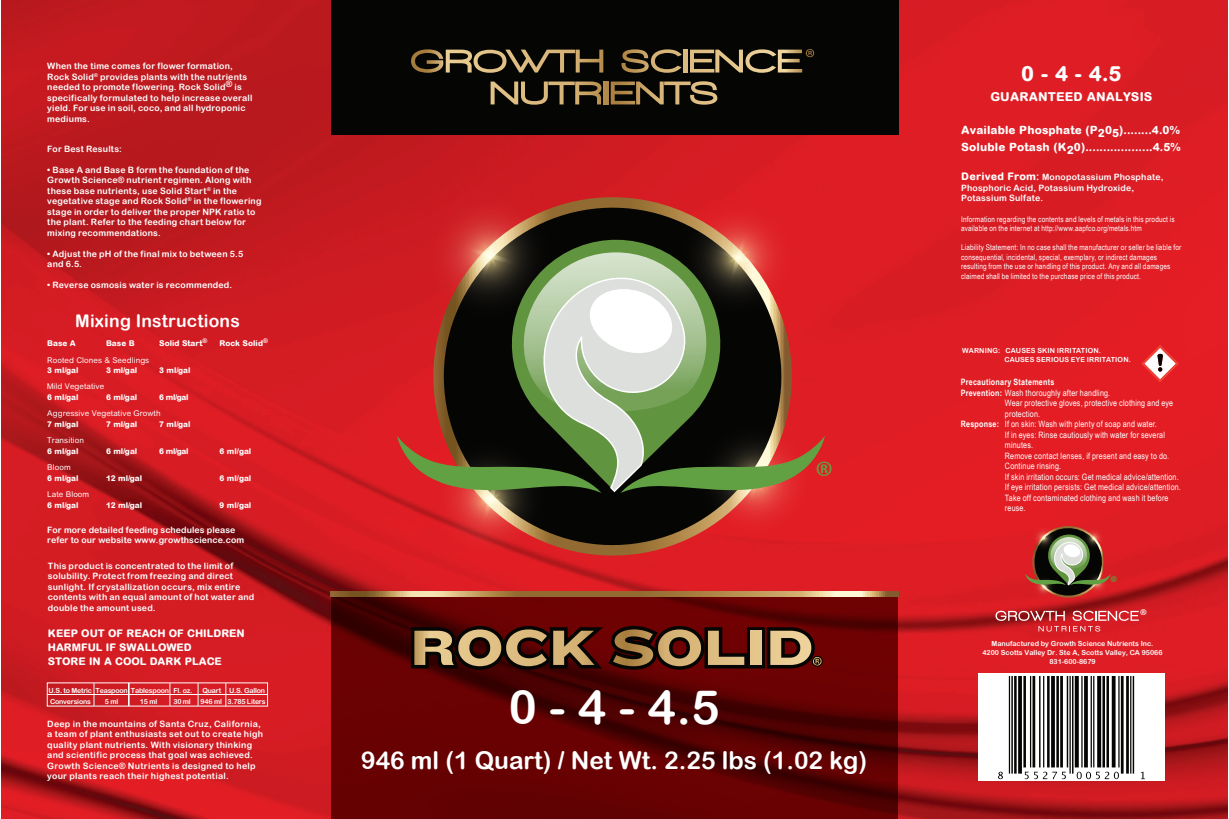
<style>
.page{position:relative;width:1229px;height:819px;background:#fff}
.page>*{position:absolute;margin:0;border:0;box-sizing:border-box;transform-origin:0 0}
.t1{font:47.25px "Arial Rounded MT Bold";color:#fff}
.t2{font:38.5px "Calibri";color:#62a143}
.t3{font:24.5px "Arial Rounded MT Bold";color:#fff}
.t4{font:800 21px "Arial Rounded MT Std";color:#fff}
.t5{font:17.5px "Arial Rounded MT Bold";letter-spacing:.01em;color:#fff}
.t6{font:15.75px "Calibri";color:#fff}
.t7{font:15.75px "Calibri";color:#62a143}
.t8{font:800 12.25px "Arial Rounded MT Std";letter-spacing:.01em;color:#fff}
.t9{font:800 11.38px/17px "Arial Rounded MT Std";letter-spacing:.01em;color:#fff}
.t10{font:800 10.5px/14px "Arial Rounded MT Std";color:#fff}
.t11{font:8.75px/10.5px "Arial Rounded MT Bold";letter-spacing:.025em;color:#fff}
.t12{font:8.75px "Arial Narrow";letter-spacing:.02em;color:#fff}
.t13{font:700 8.75px "Arial Narrow";letter-spacing:.025em;color:#fff}
.t14{font:7.88px/9.5px "Arial Narrow";letter-spacing:.02em;color:#fff}
.t15{font:800 7.88px "Arial Rounded MT Std";color:#fff}
.t16{font:7.88px "Arial Rounded MT Std";letter-spacing:.01em;color:#fff}
.t17{font:7px/8.8px "Arial Rounded MT Bold";color:#fff}
.t18{font:7px/10.8px "Arial Rounded MT Bold";letter-spacing:-.03em;color:#fff}
.t19{font:7px/8.4px "Arial Rounded MT Bold";letter-spacing:.025em;color:#fff}
.s1{font-family:"Arial Rounded MT Std";font-weight:800;font-size:10.5px}
.s2{font-size:10.5px}
.s3{font-weight:700}
</style>
<div class="page">
<img style="left:2px;top:0;width:1225px;height:819px">
<svg style="left:331px;top:596px;width:566px;height:222px;background:#5e0102"></svg>
<svg style="left:331px;top:591px;width:567px;height:5px;background:#b5935a"></svg>
<div style="left:978px;top:674px;width:186px;height:107px;background:#fff"></div>
<svg style="left:751px;top:627px;width:12px;height:41px"></svg>
<svg style="left:392px;top:622px;width:359px;height:51px;background:#693926"></svg>
<div style="left:750px;top:631px;width:11px;height:34px;background:#e5c68c"></div>
<svg style="left:763px;top:624px;width:61px;height:48px;background:#774432"></svg>
<svg style="left:408px;top:571px;width:408px;height:9px;background:#db1c23"></svg>
<svg style="left:397px;top:177px;width:433px;height:394px;background:#8e4a3c"></svg>
<img style="left:998px;top:676px;width:147px;height:103px">
<div style="left:331px;top:0;width:567px;height:135px;background:#050504"></div>
<svg style="left:411px;top:49px;width:192px;height:24px"></svg>
<svg style="left:621px;top:49px;width:61px;height:24px"></svg>
<hr style="left:683px;top:50px;width:4px;height:23px;background:#dcba7e">
<svg style="left:490px;top:82px;width:111px;height:23px"></svg>
<hr style="left:604px;top:82px;width:4px;height:22px;background:#b2894a">
<svg style="left:610px;top:81px;width:107px;height:24px"></svg>
<svg style="left:94px;top:683px;width:1px;height:23px"></svg>
<hr style="left:47px;top:694px;width:220px;height:1px;background:#fff">
<svg style="left:128px;top:683px;width:1px;height:23px"></svg>
<svg style="left:170px;top:683px;width:1px;height:23px"></svg>
<svg style="left:198px;top:683px;width:1px;height:23px"></svg>
<svg style="left:225px;top:683px;width:1px;height:24px"></svg>
<svg style="left:1141px;top:345px;width:37px;height:37px"></svg>
<svg style="left:690px;top:49px;width:124px;height:24px"></svg>
<svg style="left:995px;top:611px;width:143px;height:21px;background:#cf4449"></svg>
<img style="left:1025px;top:522px;width:86px;height:81px">
<p class="t11" style="left:47px;top:61px;width:207px">When the time comes for flower formation, Rock Solid<sup>®</sup> provides plants with the nutrients needed to promote flowering. Rock Solid® is specifically formulated to help increase overall yield. For use in soil, coco, and all hydroponic mediums.</p>
<p class="t11" style="left:47px;top:143px;width:76px">For Best Results:</p>
<p class="t11" style="left:47px;top:164px;width:216px">• Base A and Base B form the foundation of the Growth Science® nutrient regimen. Along with these base nutrients, use Solid Start<sup>®</sup> in the vegetative stage and Rock Solid<sup>®</sup> in the flowering stage in order to deliver the proper NPK ratio to the plant. Refer to the feeding chart below for mixing recommendations.</p>
<p class="t11" style="left:47px;top:248px;width:197px">• Adjust the pH of the final mix to between 5.5 and 6.5.</p>
<p class="t11" style="left:47px;top:280px;width:186px">• Reverse osmosis water is recommended.</p>
<h3 class="t5" style="left:75px;top:310px;width:166px">Mixing Instructions</h3>
<p class="t15" style="left:47px;top:339px;width:30px">Base A</p>
<p class="t15" style="left:106px;top:339px;width:30px">Base B</p>
<p class="t15" style="left:159px;top:339px;width:50px">Solid Start<sup>®</sup></p>
<p class="t15" style="left:219px;top:339px;width:50px">Rock Solid<sup>®</sup></p>
<p class="t16" style="left:47px;top:355px;width:104px">Rooted Clones &amp; Seedlings</p>
<p class="t15" style="left:47px;top:366px;width:33px">3 ml/gal</p>
<p class="t15" style="left:106px;top:366px;width:33px">3 ml/gal</p>
<p class="t15" style="left:159px;top:366px;width:33px">3 ml/gal</p>
<p class="t16" style="left:47px;top:382px;width:59px">Mild Vegetative</p>
<p class="t15" style="left:47px;top:393px;width:33px">6 ml/gal</p>
<p class="t15" style="left:106px;top:393px;width:33px">6 ml/gal</p>
<p class="t15" style="left:159px;top:393px;width:31px">6 ml/gal</p>
<p class="t16" style="left:47px;top:409px;width:115px">Aggressive Vegetative Growth</p>
<p class="t15" style="left:47px;top:420px;width:33px">7 ml/gal</p>
<p class="t15" style="left:106px;top:420px;width:33px">7 ml/gal</p>
<p class="t15" style="left:159px;top:420px;width:33px">7 ml/gal</p>
<p class="t16" style="left:47px;top:436px;width:38px">Transition</p>
<p class="t15" style="left:47px;top:447px;width:33px">6 ml/gal</p>
<p class="t15" style="left:106px;top:447px;width:33px">6 ml/gal</p>
<p class="t15" style="left:159px;top:447px;width:31px">6 ml/gal</p>
<p class="t15" style="left:219px;top:447px;width:33px">6 ml/gal</p>
<p class="t16" style="left:47px;top:463px;width:25px">Bloom</p>
<p class="t15" style="left:47px;top:474px;width:33px">6 ml/gal</p>
<p class="t15" style="left:106px;top:474px;width:38px">12 ml/gal</p>
<p class="t15" style="left:219px;top:474px;width:33px">6 ml/gal</p>
<p class="t16" style="left:47px;top:490px;width:43px">Late Bloom</p>
<p class="t15" style="left:47px;top:501px;width:33px">6 ml/gal</p>
<p class="t15" style="left:106px;top:501px;width:38px">12 ml/gal</p>
<p class="t15" style="left:219px;top:501px;width:33px">9 ml/gal</p>
<p class="t11" style="left:47px;top:524px;width:198px">For more detailed feeding schedules please refer to our website www.growthscience.com</p>
<p class="t11" style="left:48px;top:560px;width:208px">This product is concentrated to the limit of solubility. Protect from freezing and direct sunlight. If crystallization occurs, mix entire contents with an equal amount of hot water and double the amount used.</p>
<p class="t10" style="left:48px;top:627px;width:198px">KEEP OUT OF REACH OF CHILDREN<br>HARMFUL IF SWALLOWED<br>STORE IN A COOL DARK PLACE</p>
<p class="t18" style="left:48px;top:685px;width:45px">U.S. to Metric<br>Conversions</p>
<p class="t18" style="left:105px;top:685px;width:66px;text-indent:-9px">Teaspoon Tablespoon<br>5 ml</p>
<p class="t17" style="left:140px;top:697px;width:19px">15 ml</p>
<p class="t17" style="left:173px;top:685px;width:20px;line-height:10.8px">Fl. oz.<br>30 ml</p>
<p class="t18" style="left:200px;top:685px;width:23px">Quart<br>946 ml</p>
<p class="t18" style="left:227px;top:685px;width:40px">U.S. Gallon<br>3.785 Liters</p>
<p class="t11" style="left:47px;top:718px;width:217px">Deep in the mountains of Santa Cruz, California, a team of plant enthusiasts set out to create high quality plant nutrients. With visionary thinking and scientific process that goal was achieved.<br>Growth Science® Nutrients is designed to help your plants reach their highest potential.</p>
<h1 class="t1" style="left:508px;top:680px;width:213px">0 - 4 - 4.5</h1>
<h2 class="t2" style="left:814px;top:448px;width:21px">®</h2>
<h3 class="t3" style="left:361px;top:746px;width:507px">946 ml (1 Quart) / Net Wt. 2.25 lbs (1.02 kg)</h3>
<h3 class="t4" style="left:1021px;top:61px;width:102px">0 - 4 - 4.5</h3>
<h3 class="t8" style="left:990px;top:89px;width:164px">GUARANTEED ANALYSIS</h3>
<h3 class="t9" style="left:961px;top:121px;width:221px">Available Phosphate (P205)........4.0%<br>Soluble Potash (K20)...................4.5%</h3>
<p class="t11" style="left:961px;top:172px;width:204px"><span class="s1">Derived From</span><span class="s2">:</span> Monopotassium Phosphate,<br>Phosphoric Acid, Potassium Hydroxide,<br>Potassium Sulfate.</p>
<p class="t14" style="left:961px;top:214px;width:215px">Information regarding the contents and levels of metals in this product is available on the internet at http://www.aapfco.org/metals.htm</p>
<p class="t14" style="left:961px;top:242px;width:222px">Liability Statement: In no case shall the manufacturer or seller be liable for consequential, incidental, special, exemplary, or indirect damages resulting from the use or handling of this product. Any and all damages claimed shall be limited to the purchase price of this product.</p>
<p class="t19" style="left:1004px;top:347px;width:128px;text-indent:-42px">WARNING: CAUSES SKIN IRRITATION.<br>CAUSES SERIOUS EYE IRRITATION.</p>
<p class="t13" style="left:961px;top:375px;width:95px">Precautionary Statements</p>
<p class="t12" style="left:961px;top:386px;width:151px"><span class="s3">Prevention:</span> Wash thoroughly after handling.</p>
<p class="t12" style="left:1005px;top:397px;width:170px">Wear protective gloves, protective clothing and eye</p>
<p class="t12" style="left:1005px;top:407px;width:37px">protection.</p>
<p class="t12" style="left:961px;top:418px;width:197px"><span class="s3">Response:</span> If on skin: Wash with plenty of soap and water.</p>
<p class="t12" style="left:1005px;top:428px;width:162px">If in eyes: Rinse cautiously with water for several</p>
<p class="t12" style="left:1005px;top:439px;width:30px">minutes.</p>
<p class="t12" style="left:1005px;top:449px;width:166px">Remove contact lenses, if present and easy to do.</p>
<p class="t12" style="left:1005px;top:460px;width:58px">Continue rinsing.</p>
<p class="t12" style="left:1005px;top:470px;width:175px">If skin irritation occurs: Get medical advice/attention.</p>
<p class="t12" style="left:1005px;top:481px;width:177px">If eye irritation persists: Get medical advice/attention.</p>
<p class="t12" style="left:1005px;top:491px;width:165px">Take off contaminated clothing and wash it before</p>
<p class="t12" style="left:1005px;top:502px;width:22px">reuse.</p>
<h3 class="t7" style="left:1110px;top:571px;width:9px">®</h3>
<h3 class="t6" style="left:1139px;top:604px;width:9px">®</h3>
<p class="t17" style="left:982px;top:639px;width:182px;text-align:center">Manufactured by Growth Science Nutrients Inc.<br>4200 Scotts Valley Dr. Ste A, Scotts Valley, CA 95066<br>831-600-8679</p>
</div>
